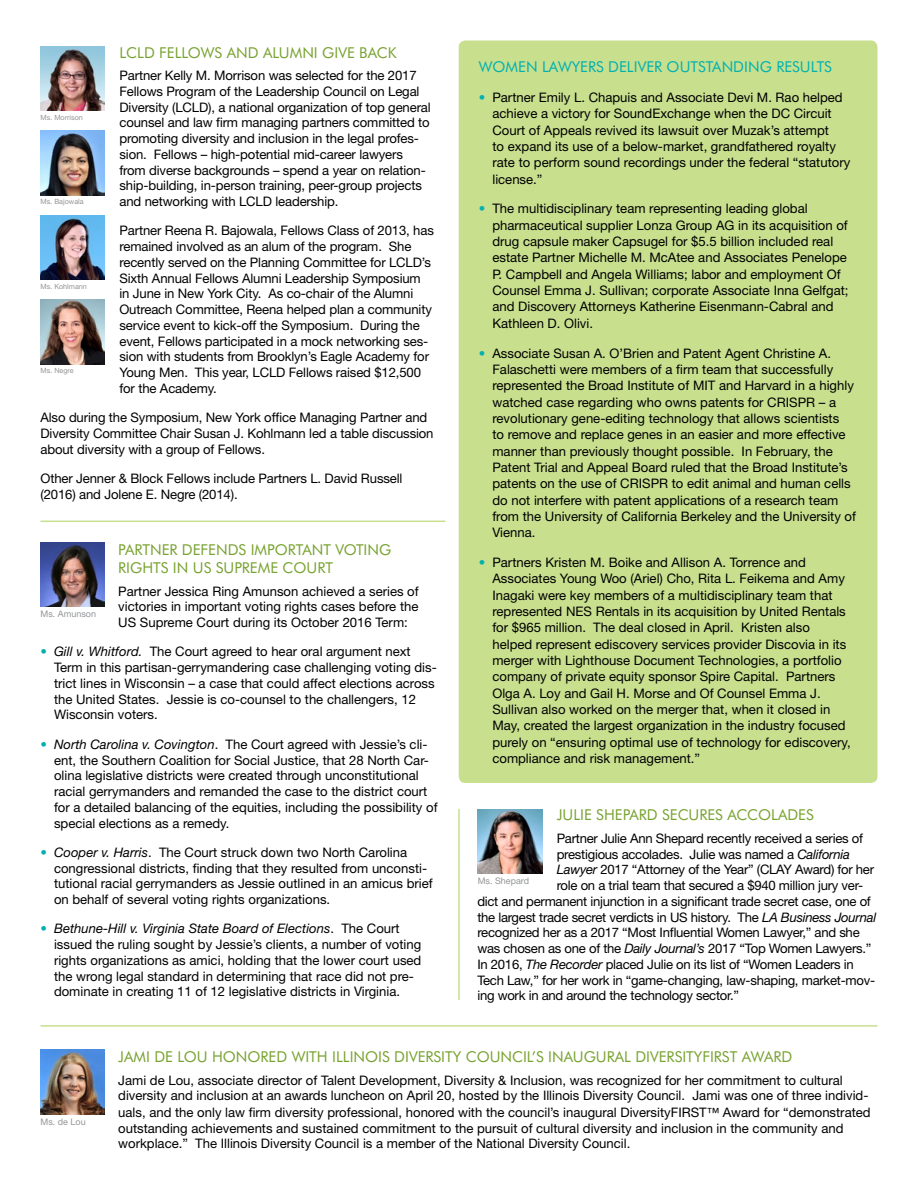
<style>
.page{position:relative;width:918px;height:1188px;background:#fff}
.page>*{position:absolute;margin:0;border:0;box-sizing:border-box;transform-origin:0 0}
.t1{font:15px/18px "Futura BT";color:#78a22f}
.t2{font:15px "Futura BT";color:#00b1b0}
.t3{font:13.2px/15.8px "Helvetica Neue";color:#000}
.t4{font:13.2px "Helvetica Neue";letter-spacing:-.02em;color:#000}
.t5{font:9px "Helvetica Neue";color:#939598}
.t6{font:7.2px "Helvetica Neue";color:#939598}
.s1{font-style:italic;color:#00b1b0}
.s2{font-style:italic}
.s3{color:#00b1b0}
.s4{font-size:12.75px}
</style>
<div class="page">
<hr style="left:40px;top:521px;width:406px;height:1px;background:#c8df8e">
<hr style="left:40px;top:1025px;width:838px;height:2px;background:#c8df8e">
<hr style="left:458px;top:809px;width:2px;height:191px;background:#c8df8e">
<div style="left:459px;top:40px;width:419px;height:743px;background:#c8df8e;border-radius:7px"></div>
<img style="left:41px;top:542px;width:64px;height:65px">
<img style="left:478px;top:809px;width:64px;height:65px">
<img style="left:41px;top:1050px;width:64px;height:64px">
<img style="left:41px;top:46px;width:64px;height:65px">
<img style="left:41px;top:131px;width:64px;height:64px">
<img style="left:41px;top:215px;width:64px;height:65px">
<img style="left:41px;top:300px;width:64px;height:64px">
<p class="t1" style="left:119px;top:43px;width:279px">LCLD FELLOWS AND ALUMNI GIVE BACK</p>
<p class="t3" style="left:119px;top:67px;width:313px">Partner Kelly M. Morrison was selected for the 2017<br>Fellows Program of the Leadership Council on Legal Diversity (LCLD), a national organization of top general counsel and law firm managing partners committed to promoting diversity and inclusion in the legal profes&shy;sion. Fellows – high-potential mid-career lawyers from diverse backgrounds – spend a year on relation&shy;ship-building, in-person training, peer-group projects and networking with LCLD leadership.</p>
<p class="t3" style="left:119px;top:223px;width:316px">Partner Reena R. Bajowala, Fellows Class of 2013, has remained involved as an alum of the program. She recently served on the Planning Committee for LCLD’s Sixth Annual Fellows Alumni Leadership Symposium in June in New York City. As co-chair of the Alumni Outreach Committee, Reena helped plan a community service event to kick-off the Symposium. During the event, Fellows participated in a mock networking ses&shy;sion with students from Brooklyn’s Eagle Academy for Young Men. This year, LCLD Fellows raised $12,500 for the Academy.</p>
<p class="t3" style="left:41px;top:409px;width:395px">Also during the Symposium, New York office Managing Partner and<br>Diversity Committee Chair Susan J. Kohlmann led a table discussion about diversity with a group of Fellows.</p>
<p class="t3" style="left:41px;top:470px;width:363px">Other Jenner &amp; Block Fellows include Partners L. David Russell (2016) and Jolene E. Negre (2014).</p>
<p class="t6" style="left:40px;top:113px;width:44px">Ms. Morrison</p>
<p class="t6" style="left:40px;top:198px;width:45px">Ms. Bajowala</p>
<p class="t6" style="left:40px;top:282px;width:48px">Ms. Kohlmann</p>
<p class="t6" style="left:40px;top:367px;width:35px">Ms. Negre</p>
<p class="t1" style="left:118px;top:541px;width:275px">PARTNER DEFENDS IMPORTANT VOTING<br>RIGHTS IN US SUPREME COURT</p>
<p class="t3" style="left:118px;top:583px;width:302px;text-align:justify">Partner Jessica Ring Amunson achieved a series of victories in important voting rights cases before the US Supreme Court during its October 2016 Term:</p>
<p class="t3" style="left:54px;top:644px;width:384px;text-indent:-14px"><span class="s1">•</span> <span class="s2">Gill v. Whitford.</span> The Court agreed to hear oral argument next Term in this partisan-gerrymandering case challenging voting dis&shy;trict lines in Wisconsin – a case that could affect elections across the United States. Jessie is co-counsel to the challengers, 12<br>Wisconsin voters.</p>
<p class="t3" style="left:54px;top:736px;width:385px;text-indent:-14px"><span class="s1">•</span> <span class="s2">North Carolina v. Covington</span>. The Court agreed with Jessie’s cli&shy;ent, the Southern Coalition for Social Justice, that 28 North Car&shy;olina legislative districts were created through unconstitutional racial gerrymanders and remanded the case to the district court for a detailed balancing of the equities, including the possibility of special elections as a remedy.</p>
<p class="t3" style="left:54px;top:844px;width:380px;text-indent:-14px"><span class="s1">•</span> <span class="s2">Cooper v. Harris</span>. The Court struck down two North Carolina congressional districts, finding that they resulted from unconsti&shy;tutional racial gerrymanders as Jessie outlined in an amicus brief on behalf of several voting rights organizations.</p>
<p class="t3" style="left:54px;top:921px;width:369px;text-indent:-14px"><span class="s1">•</span> <span class="s2">Bethune-Hill v. Virginia State Board of Elections</span>. The Court issued the ruling sought by Jessie’s clients, a number of voting rights organizations as amici, holding that the lower court used the wrong legal standard in determining that race did not pre&shy;dominate in creating 11 of 12 legislative districts in Virginia.</p>
<p class="t5" style="left:40px;top:609px;width:57px">Ms. Amunson</p>
<p class="t2" style="left:479px;top:58px;width:355px">WOMEN LAWYERS DELIVER OUTSTANDING RESULTS</p>
<p class="t3" style="left:492px;top:89px;width:359px;line-height:16.4px;text-indent:-14px"><span class="s3">•</span> Partner Emily L. Chapuis and Associate Devi M. Rao helped achieve a victory for SoundExchange when the DC Circuit Court of Appeals revived its lawsuit over Muzak’s attempt<br>to expand its use of a below-market, grandfathered royalty rate to perform sound recordings under the federal “statutory license.”</p>
<p class="t3" style="left:492px;top:200px;width:358px;line-height:16.4px;text-indent:-14px"><span class="s3">•</span> The multidisciplinary team representing leading global pharmaceutical supplier Lonza Group AG in its acquisition of drug capsule maker Capsugel for $5.5 billion included real estate Partner Michelle M. McAtee and Associates Penelope P. Campbell and Angela Williams; labor and employment Of Counsel Emma J. Sullivan; corporate Associate Inna Gelfgat; and Discovery Attorneys Katherine Eisenmann-Cabral and Kathleen D. Olivi.</p>
<p class="t3" style="left:492px;top:345px;width:365px;line-height:16.4px;text-indent:-14px"><span class="s3">•</span> Associate Susan A. O’Brien and Patent Agent Christine A.<br>Falaschetti were members of a firm team that successfully represented the Broad Institute of MIT and Harvard in a highly watched case regarding who owns patents for CRISPR – a revolutionary gene-editing technology that allows scientists<br>to remove and replace genes in an easier and more effective manner than previously thought possible. In February, the Patent Trial and Appeal Board ruled that the Broad Institute’s patents on the use of CRISPR to edit animal and human cells do not interfere with patent applications of a research team from the University of California Berkeley and the University of Vienna.</p>
<p class="t3" style="left:492px;top:554px;width:360px;line-height:16.4px;text-indent:-14px"><span class="s3">•</span> Partners Kristen M. Boike and Allison A. Torrence and Associates Young Woo (Ariel) Cho, Rita L. Feikema and Amy Inagaki were key members of a multidisciplinary team that represented NES Rentals in its acquisition by United Rentals for $965 million. The deal closed in April. Kristen also helped represent ediscovery services provider Discovia in its merger with Lighthouse Document Technologies, a portfolio company of private equity sponsor Spire Capital. Partners Olga A. Loy and Gail H. Morse and Of Counsel Emma J.<br>Sullivan also worked on the merger that, when it closed in May, created the largest organization in the industry focused purely on “ensuring optimal use of technology for ediscovery, compliance and risk management.”</p>
<p class="t1" style="left:557px;top:806px;width:259px">JULIE SHEPARD SECURES ACCOLADES</p>
<p class="t4" style="left:557px;top:830px;width:308px">Partner Julie Ann Shepard recently received a series of</p>
<p class="t4" style="left:557px;top:846px;width:295px">prestigious accolades. Julie was named a <span class="s2">California</span></p>
<p class="t4" style="left:557px;top:862px;width:319px"><span class="s2">Lawyer</span> 2017 “Attorney of the Year” (CLAY Award) for her</p>
<p class="t4" style="left:557px;top:878px;width:308px">role on a trial team that secured a $940 million jury ver-</p>
<p class="t4" style="left:477px;top:893px;width:395px">dict and permanent injunction in a significant trade secret case, one of</p>
<p class="t4" style="left:477px;top:909px;width:400px">the largest trade secret verdicts in US history. The <span class="s2">LA Business Journal</span></p>
<p class="t4" style="left:477px;top:925px;width:384px">recognized her as a 2017 “Most Influential Women Lawyer,” and she</p>
<p class="t4" style="left:477px;top:941px;width:396px">was chosen as one of the <span class="s2">Daily Journal’s</span> 2017 “Top Women Lawyers.”</p>
<p class="t4" style="left:477px;top:956px;width:378px">In 2016, <span class="s2">The Recorder</span> placed Julie on its list of “Women Leaders in</p>
<p class="t4" style="left:477px;top:972px;width:399px">Tech Law,” for her work in “game-changing, law-shaping, market-mov-</p>
<p class="t4" style="left:477px;top:988px;width:263px">ing work in and around the technology sector.”</p>
<p class="t5" style="left:478px;top:876px;width:53px">Ms. Shepard</p>
<p class="t5" style="left:40px;top:1116px;width:47px">Ms. de Lou</p>
<p class="t1" style="left:118px;top:1048px;width:676px">JAMI DE LOU HONORED WITH ILLINOIS DIVERSITY COUNCIL’S INAUGURAL DIVERSITYFIRST AWARD</p>
<p class="t3" style="left:118px;top:1072px;width:754px">Jami de Lou, associate director of Talent Development, Diversity &amp; Inclusion, was recognized for her commitment to cultural diversity and inclusion at an awards luncheon on April 20, hosted by the Illinois Diversity Council. Jami was one of three individ&shy;uals, and the only law firm diversity professional, honored with the council’s inaugural DiversityFIRST<span class="s4">™</span> Award for “demonstrated outstanding achievements and sustained commitment to the pursuit of cultural diversity and inclusion in the community and workplace.” The Illinois Diversity Council is a member of the National Diversity Council.</p>
</div>
